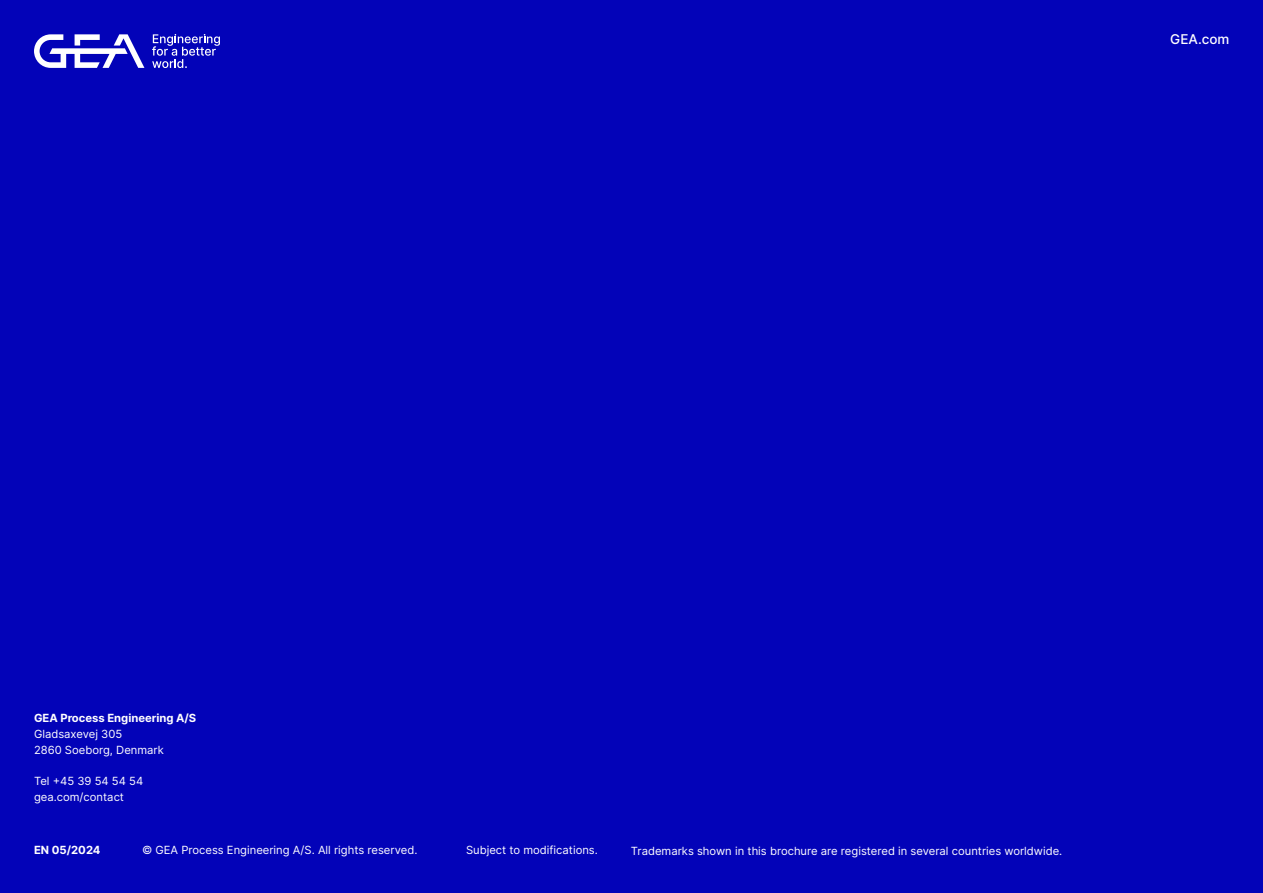
<style>
.page{position:relative;width:1263px;height:893px;background:#0303b8}
.page>*{position:absolute;margin:0;border:0;box-sizing:border-box;transform-origin:0 0}
.t1{font:500 13.5px "Inter";color:#fff}
.t2{font:11.25px/15.8px "Inter";color:#fff}
.t3{font:700 11.25px "Inter";color:#fff}
</style>
<div class="page">
<svg style="left:34px;top:34px;width:110px;height:34px"></svg>
<svg style="left:152px;top:34px;width:68px;height:34px"></svg>
<p class="t1" style="left:1170px;top:29px;width:61px">GEA.com</p>
<p class="t3" style="left:34px;top:710px;width:164px">GEA Process Engineering A/S</p>
<p class="t2" style="left:34px;top:726px;width:131px">Gladsaxevej 305<br>2860 Soeborg, Denmark</p>
<p class="t2" style="left:34px;top:773px;width:111px">Tel +45 39 54 54 54 gea.com/contact</p>
<p class="t3" style="left:34px;top:842px;width:68px">EN 05/2024</p>
<p class="t2" style="left:142px;top:842px;width:277px">© GEA Process Engineering A/S. All rights reserved.</p>
<p class="t2" style="left:466px;top:842px;width:133px">Subject to modifications.</p>
<p class="t2" style="left:631px;top:843px;width:433px">Trademarks shown in this brochure are registered in several countries worldwide.</p>
</div>
